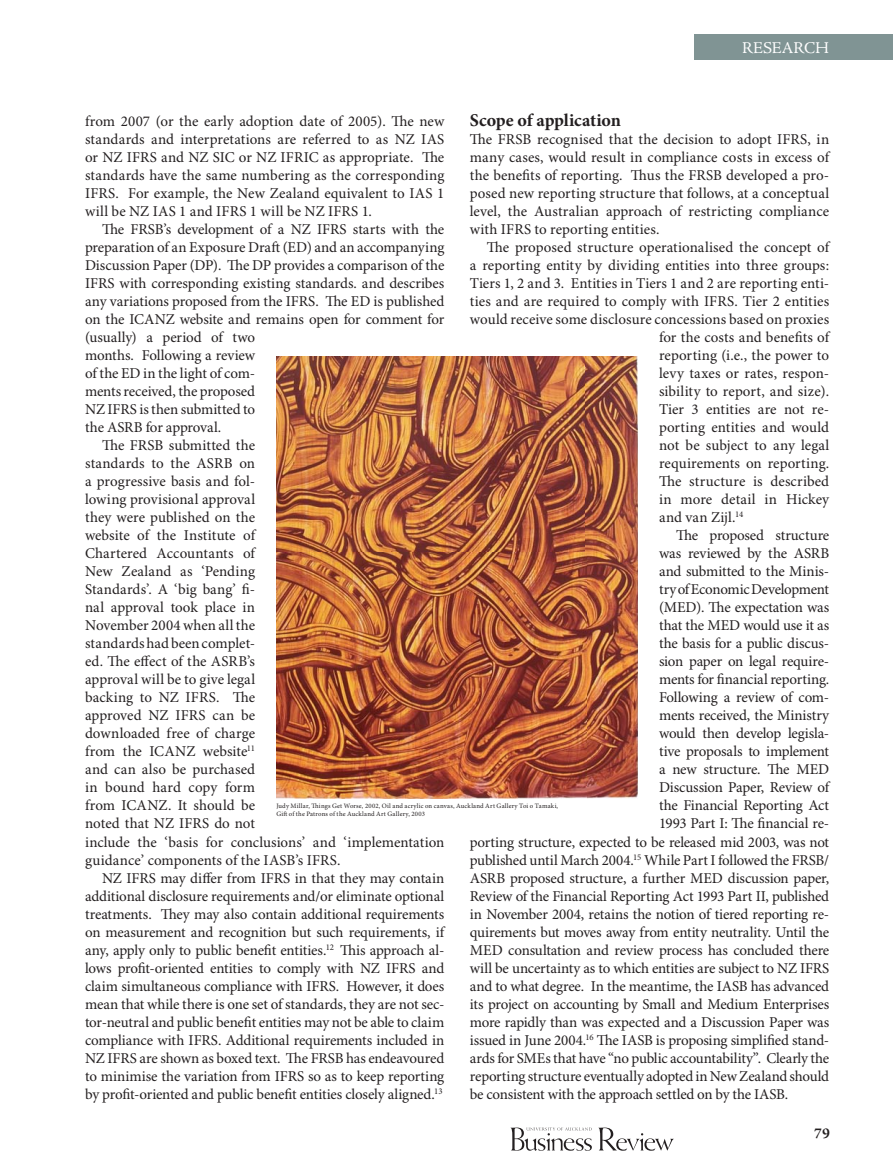
<style>
.page{position:relative;width:893px;height:1170px;background:#fff}
.page>*{position:absolute;margin:0;border:0;box-sizing:border-box;transform-origin:0 0}
.t1{font:700 18px "Minion Pro";letter-spacing:-.01em;color:#231f20}
.t2{font:16.5px "Adobe Jenson Pro";color:#fff}
.t3{font:15px/18px "Minion Pro";letter-spacing:-.005em;color:#231f20;text-align:justify}
.t4{font:15px "Minion Pro";letter-spacing:-.025em;color:#231f20}
.t5{font:700 15px "Adobe Jenson Pro";color:#231f20}
.t6{font:6.75px/8.1px "Minion Pro";letter-spacing:.025em;color:#231f20}
</style>
<div class="page">
<div style="left:694px;top:34px;width:199px;height:26px;background:#809494"></div>
<svg style="left:598px;top:1127px;width:76px;height:23px"></svg>
<svg style="left:510px;top:1127px;width:82px;height:23px"></svg>
<img style="left:276px;top:356px;width:362px;height:442px">
<p class="t2" style="left:742px;top:41px;width:88px">RESEARCH</p>
<p class="t1" style="left:470px;top:113px;width:152px">Scope of application</p>
<p class="t3" style="left:470px;top:131px;width:361px">The FRSB recognised that the decision to adopt IFRS, in many cases, would result in compliance costs in excess of the benefits of reporting. Thus the FRSB developed a pro&shy;posed new reporting structure that follows, at a conceptual level, the Australian approach of restricting compliance with IFRS to reporting entities.</p>
<p class="t3" style="left:487px;top:239px;width:344px">The proposed structure operationalised the concept of</p>
<p class="t3" style="left:470px;top:257px;width:361px">a reporting entity by dividing entities into three groups:</p>
<p class="t3" style="left:470px;top:275px;width:361px">Tiers 1, 2 and 3. Entities in Tiers 1 and 2 are reporting enti-</p>
<p class="t3" style="left:470px;top:293px;width:361px">ties and are required to comply with IFRS. Tier 2 entities</p>
<p class="t3" style="left:470px;top:311px;width:361px">would receive some disclosure concessions based on proxies</p>
<p class="t3" style="left:659px;top:329px;width:172px">for the costs and benefits of</p>
<p class="t3" style="left:659px;top:347px;width:172px">reporting (i.e., the power to</p>
<p class="t3" style="left:659px;top:365px;width:172px">levy taxes or rates, respon-</p>
<p class="t3" style="left:659px;top:383px;width:172px">sibility to report, and size).</p>
<p class="t3" style="left:659px;top:401px;width:172px">Tier 3 entities are not re-</p>
<p class="t3" style="left:659px;top:419px;width:172px">porting entities and would</p>
<p class="t3" style="left:659px;top:437px;width:172px">not be subject to any legal</p>
<p class="t3" style="left:659px;top:455px;width:172px">requirements on reporting.</p>
<p class="t3" style="left:659px;top:473px;width:172px">The structure is described</p>
<p class="t3" style="left:659px;top:491px;width:172px">in more detail in Hickey</p>
<p class="t3" style="left:659px;top:509px;width:86px">and van Zijl.<sup>14</sup></p>
<p class="t3" style="left:676px;top:527px;width:155px">The proposed structure</p>
<p class="t3" style="left:659px;top:545px;width:172px">was reviewed by the ASRB</p>
<p class="t3" style="left:659px;top:563px;width:172px">and submitted to the Minis-</p>
<p class="t4" style="left:659px;top:583px;width:172px">try of Economic Development</p>
<p class="t3" style="left:659px;top:599px;width:172px">(MED). The expectation was</p>
<p class="t3" style="left:659px;top:617px;width:172px">that the MED would use it as</p>
<p class="t3" style="left:659px;top:635px;width:172px">the basis for a public discus-</p>
<p class="t3" style="left:659px;top:653px;width:172px">sion paper on legal require-</p>
<p class="t3" style="left:659px;top:671px;width:172px">ments for financial reporting.</p>
<p class="t3" style="left:659px;top:689px;width:172px">Following a review of com-</p>
<p class="t3" style="left:659px;top:707px;width:172px">ments received, the Ministry</p>
<p class="t3" style="left:659px;top:725px;width:172px">would then develop legisla-</p>
<p class="t3" style="left:659px;top:743px;width:172px">tive proposals to implement</p>
<p class="t3" style="left:659px;top:761px;width:172px">a new structure. The MED</p>
<p class="t3" style="left:659px;top:779px;width:172px">Discussion Paper, Review of</p>
<p class="t3" style="left:659px;top:797px;width:172px">the Financial Reporting Act</p>
<p class="t3" style="left:659px;top:815px;width:172px">1993 Part I: The financial re-</p>
<p class="t3" style="left:470px;top:833px;width:361px">porting structure, expected to be released mid 2003, was not</p>
<p class="t3" style="left:470px;top:851px;width:361px">published until March 2004.<sup>15</sup> While Part I followed the FRSB/</p>
<p class="t3" style="left:470px;top:869px;width:361px">ASRB proposed structure, a further MED discussion paper,</p>
<p class="t3" style="left:470px;top:887px;width:361px">Review of the Financial Reporting Act 1993 Part II, published</p>
<p class="t3" style="left:470px;top:905px;width:361px">in November 2004, retains the notion of tiered reporting re-</p>
<p class="t3" style="left:470px;top:923px;width:361px">quirements but moves away from entity neutrality. Until the</p>
<p class="t3" style="left:470px;top:941px;width:361px">MED consultation and review process has concluded there</p>
<p class="t3" style="left:470px;top:959px;width:361px">will be uncertainty as to which entities are subject to NZ IFRS</p>
<p class="t3" style="left:470px;top:977px;width:361px">and to what degree. In the meantime, the IASB has advanced</p>
<p class="t3" style="left:470px;top:995px;width:361px">its project on accounting by Small and Medium Enterprises</p>
<p class="t3" style="left:470px;top:1013px;width:361px">more rapidly than was expected and a Discussion Paper was</p>
<p class="t3" style="left:470px;top:1031px;width:361px">issued in June 2004.<sup>16</sup> The IASB is proposing simplified stand-</p>
<p class="t3" style="left:470px;top:1049px;width:361px">ards for SMEs that have “no public accountability”. Clearly the</p>
<p class="t3" style="left:470px;top:1067px;width:361px">reporting structure eventually adopted in New Zealand should</p>
<p class="t3" style="left:470px;top:1085px;width:320px">be consistent with the approach settled on by the IASB.</p>
<p class="t3" style="left:85px;top:113px;width:361px">from 2007 (or the early adoption date of 2005). The new standards and interpretations are referred to as NZ IAS or NZ IFRS and NZ SIC or NZ IFRIC as appropriate. The standards have the same numbering as the corresponding IFRS. For example, the New Zealand equivalent to IAS 1 will be NZ IAS 1 and IFRS 1 will be NZ IFRS 1.</p>
<p class="t3" style="left:102px;top:221px;width:344px">The FRSB’s development of a NZ IFRS starts with the</p>
<p class="t3" style="left:85px;top:239px;width:361px">preparation of an Exposure Draft (ED) and an accompanying</p>
<p class="t3" style="left:85px;top:257px;width:361px">Discussion Paper (DP). The DP provides a comparison of the</p>
<p class="t3" style="left:85px;top:275px;width:361px">IFRS with corresponding existing standards. and describes</p>
<p class="t3" style="left:85px;top:293px;width:361px">any variations proposed from the IFRS. The ED is published</p>
<p class="t3" style="left:85px;top:311px;width:361px">on the ICANZ website and remains open for comment for</p>
<p class="t3" style="left:85px;top:329px;width:172px">(usually) a period of two</p>
<p class="t3" style="left:85px;top:347px;width:172px">months. Following a review</p>
<p class="t3" style="left:85px;top:365px;width:172px">of the ED in the light of com-</p>
<p class="t3" style="left:85px;top:383px;width:172px">ments received, the proposed</p>
<p class="t3" style="left:85px;top:401px;width:172px">NZ IFRS is then submitted to</p>
<p class="t3" style="left:85px;top:419px;width:138px">the ASRB for approval.</p>
<p class="t3" style="left:102px;top:437px;width:155px">The FRSB submitted the</p>
<p class="t3" style="left:85px;top:455px;width:172px">standards to the ASRB on</p>
<p class="t3" style="left:85px;top:473px;width:172px">a progressive basis and fol-</p>
<p class="t3" style="left:85px;top:491px;width:172px">lowing provisional approval</p>
<p class="t3" style="left:85px;top:509px;width:172px">they were published on the</p>
<p class="t3" style="left:85px;top:527px;width:172px">website of the Institute of</p>
<p class="t3" style="left:85px;top:545px;width:172px">Chartered Accountants of</p>
<p class="t3" style="left:85px;top:563px;width:172px">New Zealand as ‘Pending</p>
<p class="t3" style="left:85px;top:581px;width:172px">Standards’. A ‘big bang’ fi-</p>
<p class="t3" style="left:85px;top:599px;width:172px">nal approval took place in</p>
<p class="t3" style="left:85px;top:617px;width:172px">November 2004 when all the</p>
<p class="t3" style="left:85px;top:635px;width:172px">standards had been complet-</p>
<p class="t3" style="left:85px;top:653px;width:172px">ed. The effect of the ASRB’s</p>
<p class="t3" style="left:85px;top:671px;width:172px">approval will be to give legal</p>
<p class="t3" style="left:85px;top:689px;width:172px">backing to NZ IFRS. The</p>
<p class="t3" style="left:85px;top:707px;width:172px">approved NZ IFRS can be</p>
<p class="t3" style="left:85px;top:725px;width:172px">downloaded free of charge</p>
<p class="t3" style="left:85px;top:743px;width:172px">from the ICANZ website<sup>11</sup></p>
<p class="t3" style="left:85px;top:761px;width:172px">and can also be purchased</p>
<p class="t3" style="left:85px;top:779px;width:172px">in bound hard copy form</p>
<p class="t3" style="left:85px;top:797px;width:172px">from ICANZ. It should be</p>
<p class="t3" style="left:85px;top:815px;width:172px">noted that NZ IFRS do not</p>
<p class="t3" style="left:85px;top:833px;width:361px">include the ‘basis for conclusions’ and ‘implementation</p>
<p class="t3" style="left:85px;top:851px;width:257px">guidance’ components of the IASB’s IFRS.</p>
<p class="t3" style="left:102px;top:869px;width:344px">NZ IFRS may differ from IFRS in that they may contain</p>
<p class="t3" style="left:85px;top:887px;width:361px">additional disclosure requirements and/or eliminate optional</p>
<p class="t3" style="left:85px;top:905px;width:361px">treatments. They may also contain additional requirements</p>
<p class="t3" style="left:85px;top:923px;width:361px">on measurement and recognition but such requirements, if</p>
<p class="t3" style="left:85px;top:941px;width:361px">any, apply only to public benefit entities.<sup>12</sup> This approach al-</p>
<p class="t3" style="left:85px;top:959px;width:361px">lows profit-oriented entities to comply with NZ IFRS and</p>
<p class="t3" style="left:85px;top:977px;width:361px">claim simultaneous compliance with IFRS. However, it does</p>
<p class="t3" style="left:85px;top:995px;width:361px">mean that while there is one set of standards, they are not sec-</p>
<p class="t3" style="left:85px;top:1013px;width:361px">tor-neutral and public benefit entities may not be able to claim</p>
<p class="t3" style="left:85px;top:1031px;width:361px">compliance with IFRS. Additional requirements included in</p>
<p class="t3" style="left:85px;top:1049px;width:361px">NZ IFRS are shown as boxed text. The FRSB has endeavoured</p>
<p class="t3" style="left:85px;top:1067px;width:361px">to minimise the variation from IFRS so as to keep reporting</p>
<p class="t3" style="left:85px;top:1085px;width:359px">by profit-oriented and public benefit entities closely aligned.<sup>13</sup></p>
<p class="t6" style="left:276px;top:801px;width:283px">Judy Millar, Things Get Worse, 2002, Oil and acrylic on canvas, Auckland Art Gallery Toi o Tamaki,<br>Gift of the Patrons of the Auckland Art Gallery, 2003</p>
<p class="t5" style="left:814px;top:1127px;width:17px">79</p>
</div>
